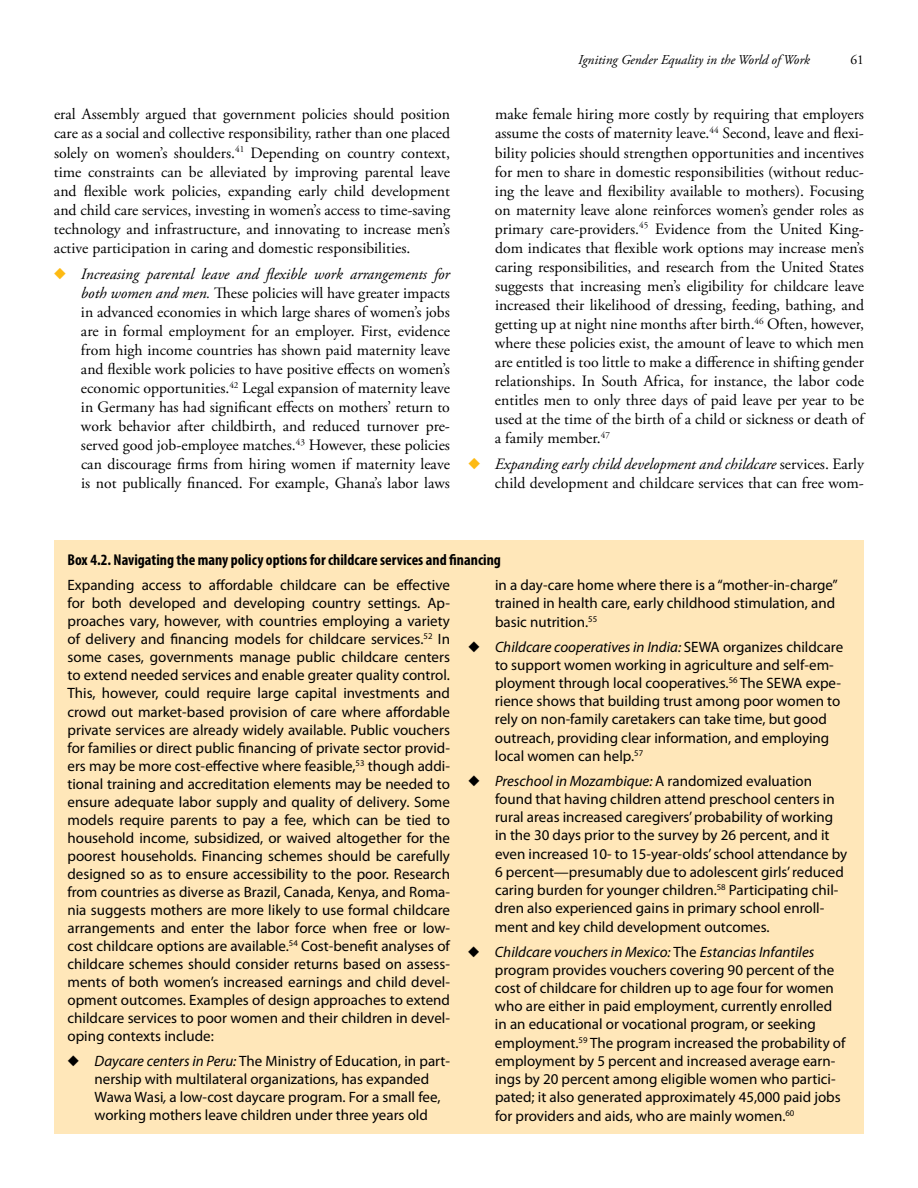
<style>
.page{position:relative;width:918px;height:1188px;background:#fff}
.page>*{position:absolute;margin:0;border:0;box-sizing:border-box;transform-origin:0 0}
.t1{font:15.75px/19px "Adobe Garamond Pro";color:#000;text-align:justify}
.t2{font:700 condensed 15.75px "Myriad Pro";color:#000}
.t3{font:15px/18px "Myriad Pro";color:#000}
.t4{font:italic 13.5px "Adobe Garamond Pro";color:#000}
.t5{font:13.5px "Adobe Garamond Pro";color:#000}
.s1{color:#fdba13}
.s2{font-style:italic}
</style>
<div class="page">
<div style="left:54px;top:540px;width:810px;height:594px;background:#ffe7b9"></div>
<p class="t1" style="left:54px;top:105px;width:398px">eral Assembly argued that government policies should position care as a social and collective responsibility, rather than one placed solely on women’s shoulders.<sup>41</sup> Depending on country context, time constraints can be alleviated by improving parental leave and flexible work policies, expanding early child development and child care services, investing in women’s access to time-saving technology and infrastructure, and innovating to increase men’s active participation in caring and domestic responsibilities.</p>
<p class="t1" style="left:81px;top:265px;width:371px;text-indent:-27px"><span class="s1">◆</span> <span class="s2">Increasing parental leave and flexible work arrangements for both women and men.</span> These policies will have greater impacts in advanced economies in which large shares of women’s jobs are in formal employment for an employer. First, evidence from high income countries has shown paid maternity leave and flexible work policies to have positive effects on women’s economic opportunities.<sup>42</sup> Legal expansion of maternity leave in Germany has had significant effects on mothers’ return to work behavior after childbirth, and reduced turnover pre&shy;served good job-employee matches.<sup>43</sup> However, these policies can discourage firms from hiring women if maternity leave is not publically financed. For example, Ghana’s labor laws</p>
<p class="t4" style="left:578px;top:51px;width:233px">Igniting Gender Equality in the World of Work</p>
<p class="t5" style="left:851px;top:51px;width:15px">61</p>
<p class="t1" style="left:495px;top:105px;width:371px">make female hiring more costly by requiring that employers assume the costs of maternity leave.<sup>44</sup> Second, leave and flexi&shy;bility policies should strengthen opportunities and incentives for men to share in domestic responsibilities (without reduc&shy;ing the leave and flexibility available to mothers). Focusing on maternity leave alone reinforces women’s gender roles as primary care-providers.<sup>45</sup> Evidence from the United King&shy;dom indicates that flexible work options may increase men’s caring responsibilities, and research from the United States suggests that increasing men’s eligibility for childcare leave increased their likelihood of dressing, feeding, bathing, and getting up at night nine months after birth.<sup>46</sup> Often, however, where these policies exist, the amount of leave to which men are entitled is too little to make a difference in shifting gender relationships. In South Africa, for instance, the labor code entitles men to only three days of paid leave per year to be used at the time of the birth of a child or sickness or death of a family member.<sup>47</sup></p>
<p class="t1" style="left:468px;top:455px;width:397px;text-align:right"><span class="s1">◆</span> <span class="s2">Expanding early child development and childcare</span> services. Early child development and childcare services that can free wom-</p>
<p class="t2" style="left:68px;top:550px;width:435px">Box 4.2. Navigating the many policy options for childcare services and financing</p>
<p class="t3" style="left:67px;top:576px;width:384px;text-align:justify">Expanding access to affordable childcare can be effective for both developed and developing country settings. Ap&shy;proaches vary, however, with countries employing a variety of delivery and financing models for childcare services.<sup>52</sup> In some cases, governments manage public childcare centers to extend needed services and enable greater quality control.<br>This, however, could require large capital investments and crowd out market-based provision of care where affordable private services are already widely available. Public vouchers for families or direct public financing of private sector provid&shy;ers may be more cost-effective where feasible,<sup>53</sup> though addi&shy;tional training and accreditation elements may be needed to ensure adequate labor supply and quality of delivery. Some models require parents to pay a fee, which can be tied to household income, subsidized, or waived altogether for the poorest households. Financing schemes should be carefully designed so as to ensure accessibility to the poor. Research from countries as diverse as Brazil, Canada, Kenya, and Roma&shy;nia suggests mothers are more likely to use formal childcare arrangements and enter the labor force when free or low&shy;cost childcare options are available.<sup>54</sup> Cost-benefit analyses of childcare schemes should consider returns based on assess&shy;ments of both women’s increased earnings and child devel&shy;opment outcomes. Examples of design approaches to extend childcare services to poor women and their children in devel&shy;oping contexts include:</p>
<p class="t3" style="left:95px;top:1052px;width:357px;text-indent:-27px">◆ <span class="s2">Daycare centers in Peru:</span> The Ministry of Education, in part&shy;nership with multilateral organizations, has expanded Wawa Wasi<span class="s2">,</span> a low-cost daycare program. For a small fee, working mothers leave children under three years old</p>
<p class="t3" style="left:495px;top:576px;width:344px">in a day-care home where there is a “mother-in-charge” trained in health care, early childhood stimulation, and basic nutrition.<sup>55</sup></p>
<p class="t3" style="left:495px;top:637px;width:350px;text-indent:-27px">◆ <span class="s2">Childcare cooperatives in India:</span> SEWA organizes childcare to support women working in agriculture and self-em&shy;ployment through local cooperatives.<sup>56</sup> The SEWA expe&shy;rience shows that building trust among poor women to rely on non-family caretakers can take time, but good outreach, providing clear information, and employing local women can help.<sup>57</sup></p>
<p class="t3" style="left:495px;top:771px;width:354px;text-indent:-27px">◆ <span class="s2">Preschool in Mozambique:</span> A randomized evaluation found that having children attend preschool centers in rural areas increased caregivers’ probability of working in the 30 days prior to the survey by 26 percent, and it even increased 10- to 15-year-olds’ school attendance by 6 percent—presumably due to adolescent girls’ reduced caring burden for younger children.<sup>58</sup> Participating chil&shy;dren also experienced gains in primary school enroll&shy;ment and key child development outcomes.</p>
<p class="t3" style="left:495px;top:942px;width:352px;text-indent:-27px">◆ <span class="s2">Childcare vouchers in Mexico:</span> The <span class="s2">Estancias Infantiles </span>program provides vouchers covering 90 percent of the cost of childcare for children up to age four for women who are either in paid employment, currently enrolled in an educational or vocational program, or seeking employment.<sup>59</sup> The program increased the probability of employment by 5 percent and increased average earn&shy;ings by 20 percent among eligible women who partici&shy;pated; it also generated approximately 45,000 paid jobs for providers and aids, who are mainly women.<sup>60</sup></p>
</div>
